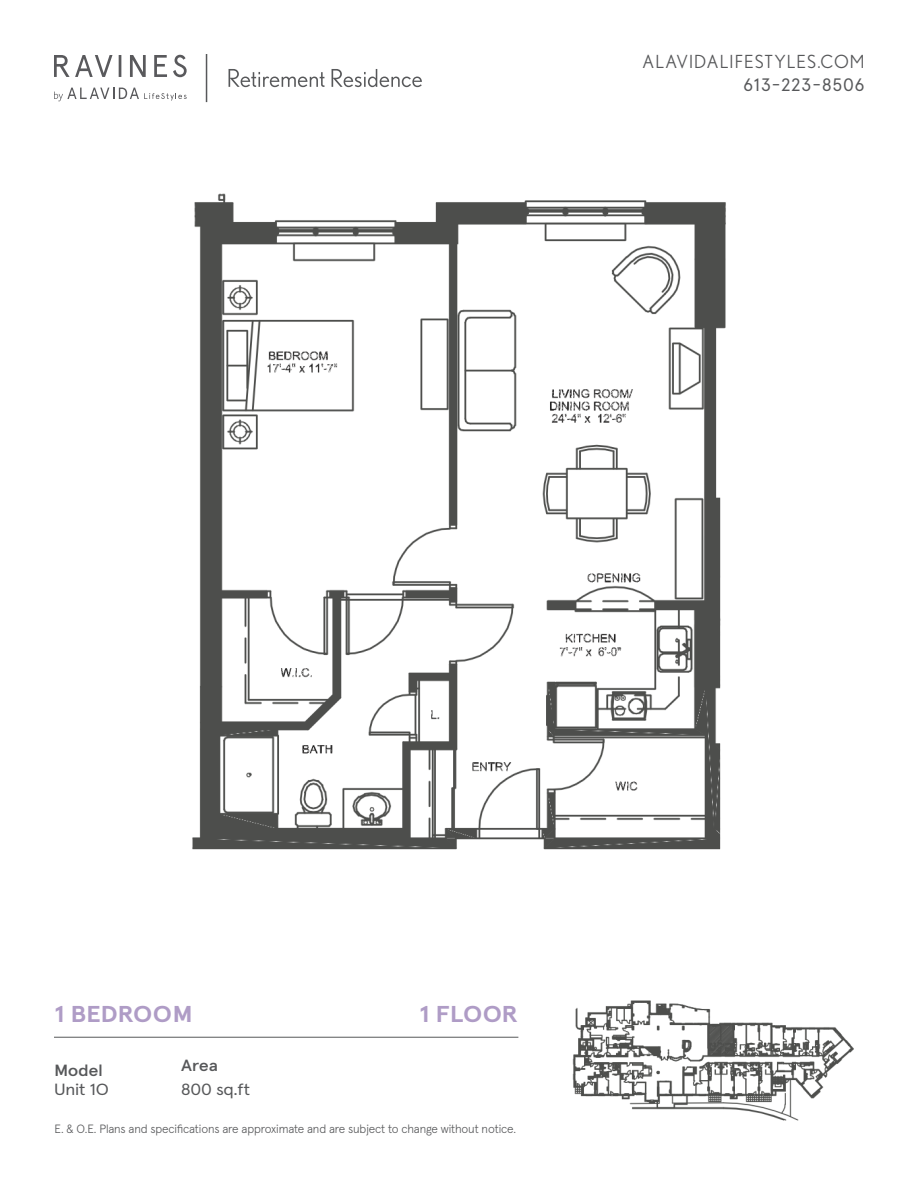
<style>
.page{position:relative;width:918px;height:1188px;background:#fff}
.page>*{position:absolute;margin:0;border:0;box-sizing:border-box;transform-origin:0 0}
.Suite_type___floor{font:700 22.95px "Apercu";letter-spacing:-.01em;color:#af9cc6;scale:1.11 1}
.t1{font:18px "Nobel";letter-spacing:.06em;color:#57585a}
.t2{font:18px "Apercu Pro";letter-spacing:.06em;color:#57585a}
.Info-body{font:16.2px "Apercu Pro";letter-spacing:-.01em;color:#57585a;scale:1.11 1}
.Info-Heading{font:500 16.2px "Apercu Pro";letter-spacing:-.02em;color:#57585a;scale:1.11 1}
.t3{font:300 12px "Apercu Pro";letter-spacing:-.01em;color:#57585a}
</style>
<div class="page">
<svg style="left:54px;top:55px;width:133px;height:22px"></svg>
<svg style="left:54px;top:88px;width:133px;height:13px"></svg>
<svg style="left:229px;top:69px;width:96px;height:18px"></svg>
<svg style="left:332px;top:69px;width:90px;height:18px"></svg>
<hr style="left:206px;top:54px;width:1px;height:48px;background:#57585a">
<hr style="left:54px;top:1037px;width:464px;height:1px;background:#57585a">
<img style="left:572px;top:1000px;width:281px;height:121px">
<img style="left:192px;top:193px;width:534px;height:657px">
<h2 class="t1" style="left:642px;top:52px;width:224px">ALAVIDALIFESTYLES.COM</h2>
<h2 class="t2" style="left:744px;top:74px;width:123px">613-223-8506</h2>
<p class="Suite_type___floor" style="left:54px;top:1000px;width:127px">1 BEDROOM</p>
<p class="Suite_type___floor" style="left:419px;top:1000px;width:91px">1 FLOOR</p>
<p class="Info-Heading" style="left:181px;top:1053px;width:35px">Area</p>
<p class="Info-body" style="left:181px;top:1080px;width:64px">800 sq.ft</p>
<p class="Info-Heading" style="left:54px;top:1058px;width:46px">Model</p>
<p class="Info-body" style="left:54px;top:1080px;width:51px">Unit 1O</p>
<p class="t3" style="left:55px;top:1121px;width:463px">E. &amp; O.E. Plans and specifications are approximate and are subject to change without notice.</p>
</div>
